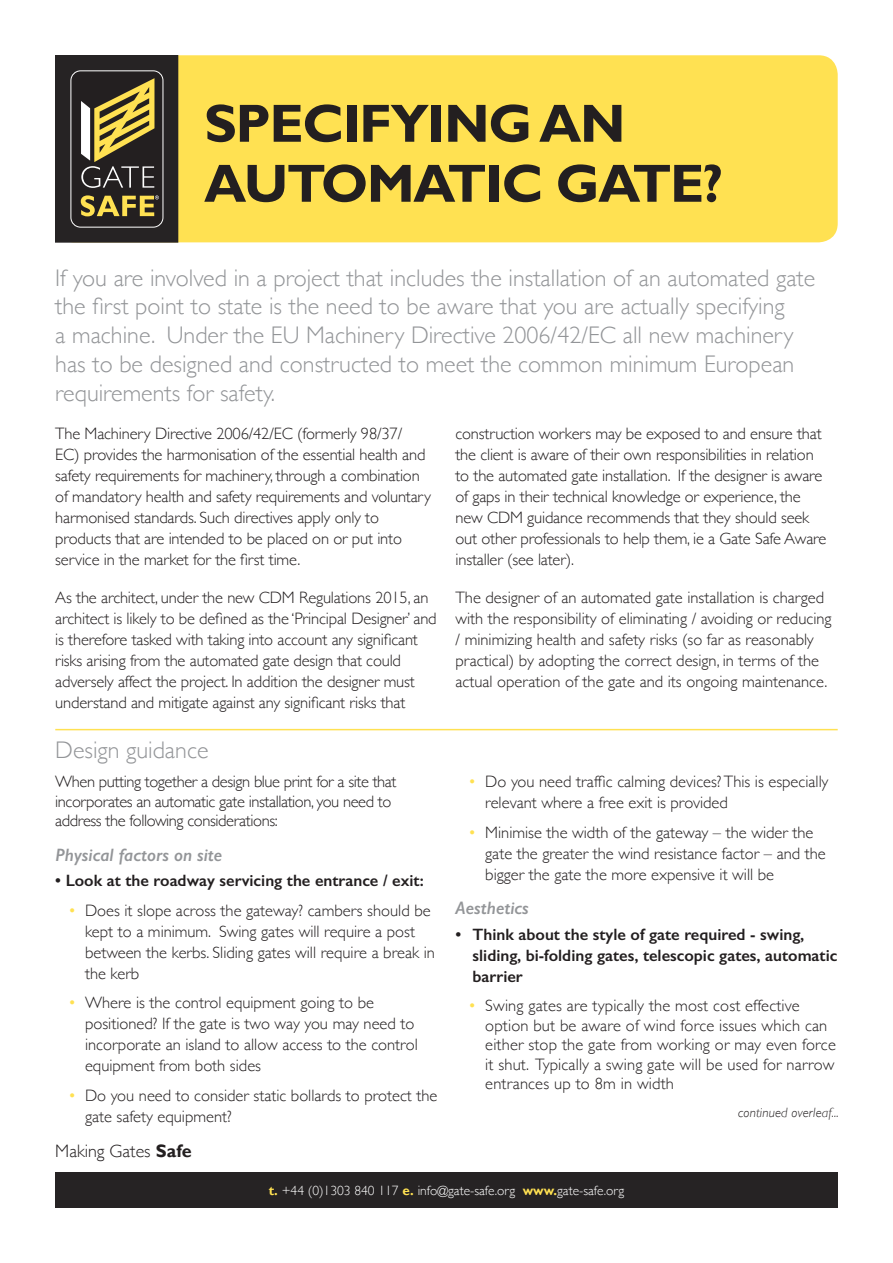
<style>
.page{position:relative;width:893px;height:1263px;background:#fff}
.page>*{position:absolute;margin:0;border:0;box-sizing:border-box;transform-origin:0 0}
.t1{font:700 54px/60px "Gill Sans";letter-spacing:-.025em;color:#231f20}
.t2{font:300 24px/28.8px "Gill Sans";color:#939598}
._2nd_subhead{font:italic 600 18px "Gill Sans";color:#939598}
.t3{font:300 18px "Gill Sans";color:#231f20}
.body{font:300 16.5px/21px "Gill Sans";letter-spacing:-.01em;color:#231f20}
.body-2{font:300 16.5px/19.5px "Gill Sans";letter-spacing:.01em;color:#231f20}
.body-3{font:600 16.5px/21px "Gill Sans";color:#231f20}
.t4{font:300 13.5px "Gill Sans";color:#fff}
.body-4{font:italic 300 13.5px "Gill Sans";letter-spacing:.01em;color:#231f20}
.s1{color:#ffe152}
.s2{font-weight:700}
.s3{font-weight:700;color:#ffe152}
</style>
<div class="page">
<div style="left:55px;top:55px;width:783px;height:187px;background:#ffe152;border-radius:19px"></div>
<div style="left:55px;top:1172px;width:783px;height:36px;background:#262324"></div>
<div style="left:56px;top:56px;width:122px;height:186px;background:#262324"></div>
<div style="left:55px;top:55px;width:123px;height:187px;border:1px solid #262324"></div>
<div style="left:71px;top:71px;width:92px;height:156px;background:#231f20;border-radius:10px"></div>
<div style="left:70px;top:70px;width:93px;height:158px;border:1px solid #fff;border-radius:10px"></div>
<svg style="left:81px;top:78px;width:73px;height:110px"></svg>
<svg style="left:81px;top:195px;width:78px;height:21px"></svg>
<hr style="left:55px;top:729px;width:783px;height:1px;background:#ffe152">
<p class="t1" style="left:204px;top:95px;width:521px">SPECIFYING AN<br>AUTOMATIC GATE?</p>
<p class="t2" style="left:55px;top:262px;width:762px">If you are involved in a project that includes the installation of an automated gate the first point to state is the need to be aware that you are actually specifying<br>a machine. Under the EU Machinery Directive 2006/42/EC all new machinery has to be designed and constructed to meet the common minimum European requirements for safety.</p>
<p class="body" style="left:55px;top:422px;width:377px">The Machinery Directive 2006/42/EC (formerly 98/37/<br>EC) provides the harmonisation of the essential health and safety requirements for machinery, through a combination of mandatory health and safety requirements and voluntary harmonised standards. Such directives apply only to products that are intended to be placed on or put into service in the market for the first time.</p>
<p class="body" style="left:55px;top:586px;width:383px">As the architect, under the new CDM Regulations 2015, an architect is likely to be defined as the ‘Principal Designer’ and is therefore tasked with taking into account any significant risks arising from the automated gate design that could adversely affect the project. In addition the designer must understand and mitigate against any significant risks that</p>
<p class="body" style="left:455px;top:422px;width:372px">construction workers may be exposed to and ensure that the client is aware of their own responsibilities in relation to the automated gate installation. If the designer is aware of gaps in their technical knowledge or experience, the new CDM guidance recommends that they should seek out other professionals to help them, ie a Gate Safe Aware installer (see later).</p>
<p class="body" style="left:455px;top:586px;width:378px">The designer of an automated gate installation is charged with the responsibility of eliminating / avoiding or reducing / minimizing health and safety risks (so far as reasonably practical) by adopting the correct design, in terms of the actual operation of the gate and its ongoing maintenance.</p>
<p class="t2" style="left:55px;top:735px;width:155px">Design guidance</p>
<p class="body" style="left:55px;top:771px;width:343px;line-height:19.5px">When putting together a design blue print for a site that incorporates an automatic gate installation, you need to address the following considerations:</p>
<p class="_2nd_subhead" style="left:55px;top:844px;width:169px">Physical factors on site</p>
<p class="body-3" style="left:55px;top:870px;width:370px">• Look at the roadway servicing the entrance / exit:</p>
<p class="body" style="left:85px;top:899px;width:351px;text-indent:-17px"><span class="s1">•</span> Does it slope across the gateway? cambers should be kept to a minimum. Swing gates will require a post between the kerbs. Sliding gates will require a break in the kerb</p>
<p class="body" style="left:85px;top:991px;width:334px;text-indent:-17px"><span class="s1">•</span> Where is the control equipment going to be positioned? If the gate is two way you may need to incorporate an island to allow access to the control equipment from both sides</p>
<p class="body" style="left:85px;top:1084px;width:354px;text-indent:-17px"><span class="s1">•</span> Do you need to consider static bollards to protect the gate safety equipment?</p>
<p class="t3" style="left:55px;top:1137px;width:138px">Making Gates <span class="s2">Safe</span></p>
<p class="body" style="left:485px;top:771px;width:345px;text-indent:-17px"><span class="s1">•</span> Do you need traffic calming devices? This is especially relevant where a free exit is provided</p>
<p class="body" style="left:485px;top:821px;width:342px;text-indent:-17px"><span class="s1">•</span> Minimise the width of the gateway – the wider the gate the greater the wind resistance factor – and the bigger the gate the more expensive it will be</p>
<p class="_2nd_subhead" style="left:455px;top:897px;width:75px">Aesthetics</p>
<p class="body-3" style="left:472px;top:923px;width:366px;text-indent:-17px">• Think about the style of gate required - swing, sliding, bi-folding gates, telescopic gates, automatic barrier</p>
<p class="body-2" style="left:485px;top:995px;width:352px;text-indent:-17px"><span class="s1">•</span> Swing gates are typically the most cost effective option but be aware of wind force issues which can either stop the gate from working or may even force it shut. Typically a swing gate will be used for narrow entrances up to 8m in width</p>
<p class="body-4" style="left:738px;top:1105px;width:102px">continued overleaf...</p>
<p class="t4" style="left:269px;top:1179px;width:357px"><span class="s3">t.</span> +44 (0)1303 840 117 <span class="s3">e.</span> info@gate-safe.org <span class="s3">www.</span>gate-safe.org</p>
</div>
